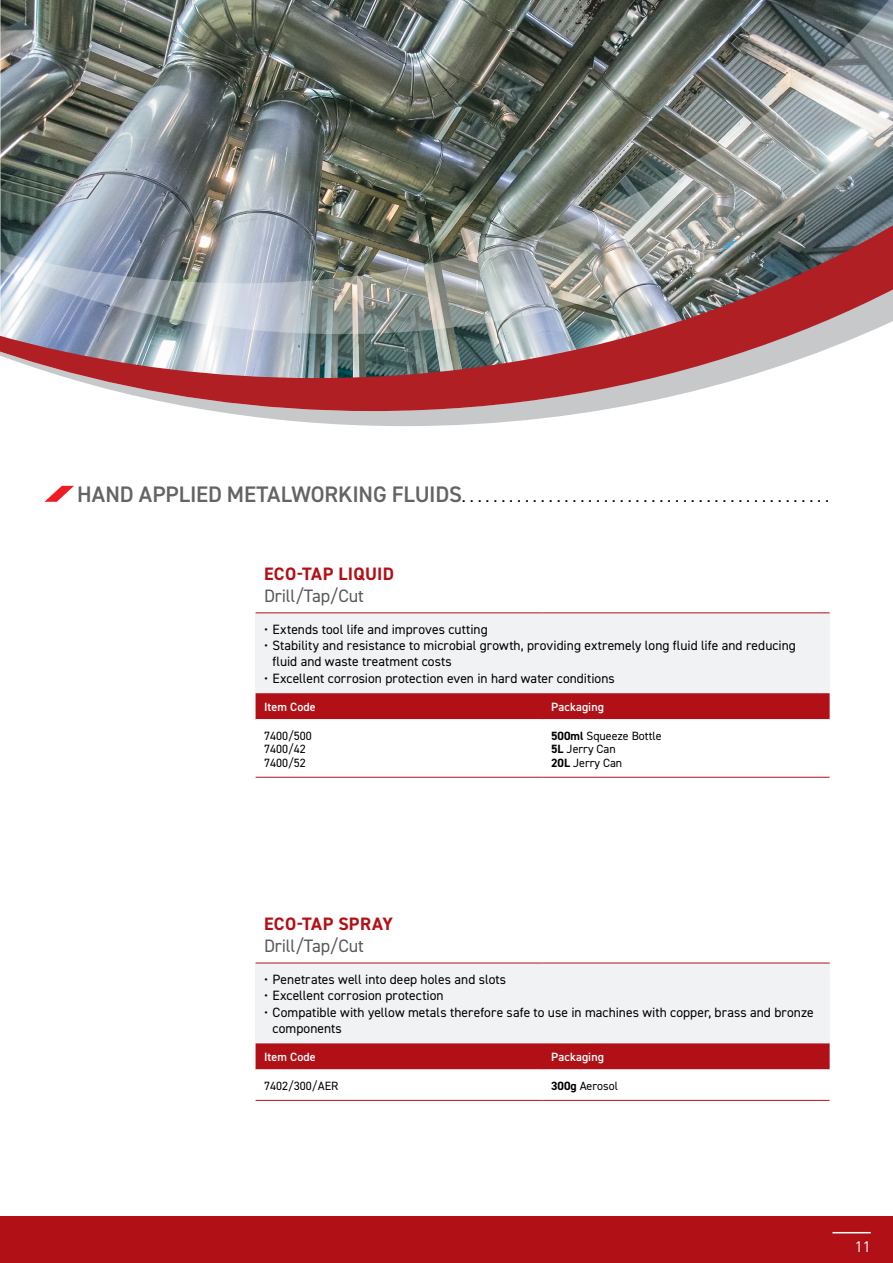
<style>
.page{position:relative;width:893px;height:1263px;background:#fff}
.page>*{position:absolute;margin:0;border:0;box-sizing:border-box;transform-origin:0 0}
.t1{font:300 22.5px "DIN2014";color:#000}
.t2{font:18px "DIN2014";letter-spacing:-.01em;color:#58595b}
.t3{font:700 18px "DIN2014";letter-spacing:.02em;color:#b11116}
.t4{font:15px "DIN Pro";color:#fff}
.t5{font:13.5px/16.2px "DIN2014";letter-spacing:.005em;color:#000}
.t6{font:12px/13.5px "DIN2014";color:#000}
.t7{font:600 12px "DIN2014";letter-spacing:.01em;color:#fff}
.s1{font-weight:600;color:#636466}
.s2{font-weight:700}
</style>
<div class="page">
<div style="left:0;top:1216px;width:893px;height:47px;background:#b11116"></div>
<hr style="left:832px;top:1232px;width:39px;height:1px;background:#fff">
<div style="left:256px;top:613px;width:574px;height:80px;background:#f0f2f3"></div>
<div style="left:256px;top:693px;width:574px;height:26px;background:#b11116"></div>
<hr style="left:256px;top:612px;width:287px;height:1px;background:#b11116">
<hr style="left:543px;top:612px;width:287px;height:1px;background:#b11116">
<hr style="left:256px;top:777px;width:287px;height:1px;background:#b11116">
<hr style="left:543px;top:777px;width:287px;height:1px;background:#b11116">
<div style="left:256px;top:963px;width:574px;height:80px;background:#f0f2f3"></div>
<div style="left:256px;top:1043px;width:574px;height:26px;background:#b11116"></div>
<hr style="left:256px;top:963px;width:287px;height:1px;background:#b11116">
<hr style="left:543px;top:963px;width:287px;height:1px;background:#b11116">
<hr style="left:256px;top:1100px;width:287px;height:1px;background:#b11116">
<hr style="left:543px;top:1100px;width:287px;height:1px;background:#b11116">
<svg style="left:214px;top:411px;width:381px;height:15px;fill:#c7c8ca"></svg>
<svg style="left:0;top:334px;width:863px;height:77px"></svg>
<img style="left:0;top:0;width:893px;height:334px">
<svg style="left:44px;top:486px;width:30px;height:16px"></svg>
<h1 class="t1" style="left:77px;top:480px;width:754px"><span class="s1">HAND APPLIED METALWORKING FLUIDS</span>...............................................</h1>
<h2 class="t3" style="left:264px;top:561px;width:131px">ECO-TAP LIQUID</h2>
<h2 class="t2" style="left:264px;top:585px;width:101px">Drill/Tap/Cut</h2>
<p class="t5" style="left:264px;top:621px;width:225px">• Extends tool life and improves cutting</p>
<p class="t5" style="left:273px;top:637px;width:525px;text-indent:-9px">• Stability and resistance to microbial growth, providing extremely long fluid life and reducing fluid and waste treatment costs</p>
<p class="t5" style="left:264px;top:670px;width:352px">• Excellent corrosion protection even in hard water conditions</p>
<p class="t7" style="left:264px;top:699px;width:53px">Item Code</p>
<p class="t7" style="left:551px;top:699px;width:54px">Packaging</p>
<p class="t6" style="left:264px;top:728px;width:49px">7400/500<br>7400/42<br>7400/52</p>
<p class="t6" style="left:551px;top:728px;width:112px"><span class="s2">500ml</span> Squeeze Bottle<br><span class="s2">5L</span> Jerry Can<br><span class="s2">20L</span> Jerry Can</p>
<h2 class="t3" style="left:264px;top:912px;width:130px">ECO-TAP SPRAY</h2>
<h2 class="t2" style="left:264px;top:935px;width:101px">Drill/Tap/Cut</h2>
<p class="t5" style="left:264px;top:971px;width:244px">• Penetrates well into deep holes and slots</p>
<p class="t5" style="left:264px;top:987px;width:181px">• Excellent corrosion protection</p>
<p class="t5" style="left:273px;top:1003px;width:543px;text-indent:-9px">• Compatible with yellow metals therefore safe to use in machines with copper, brass and bronze components</p>
<p class="t7" style="left:264px;top:1049px;width:53px">Item Code</p>
<p class="t7" style="left:551px;top:1049px;width:54px">Packaging</p>
<p class="t6" style="left:264px;top:1079px;width:76px">7402/300/AER</p>
<p class="t6" style="left:551px;top:1079px;width:68px"><span class="s2">300g</span> Aerosol</p>
<p class="t4" style="left:855px;top:1235px;width:17px">11</p>
</div>
